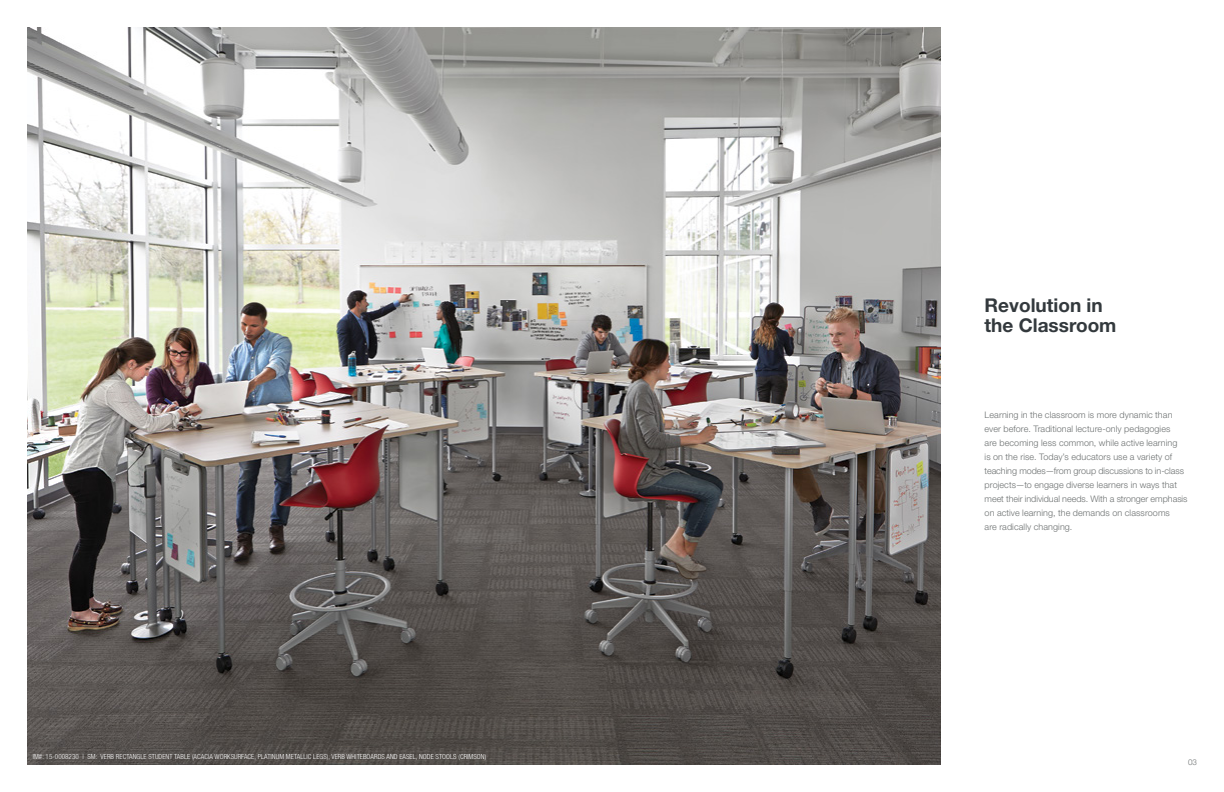
<style>
.page{position:relative;width:1224px;height:792px;background:#fff}
.page>*{position:absolute;margin:0;border:0;box-sizing:border-box;transform-origin:0 0}
.t1{font:700 19px/20px "Helvetica Neue LT Pro";color:#33393d}
.t2{font:300 9px/14px "Helvetica Neue LT Pro";letter-spacing:.01em;color:#6c7070}
.t3{font:300 8px "Helvetica Neue LT Pro";color:#6c7070}
.t4{font:300 condensed 7px "Helvetica Neue LT Pro";letter-spacing:.01em;color:#fff}
</style>
<div class="page">
<img style="left:27px;top:27px;width:913px;height:738px">
<p class="t4" style="left:33px;top:753px;width:455px">IM#: 15-0008230 | SM: VERB RECTANGLE STUDENT TABLE (ACACIA WORKSURFACE, PLATINUM METALLIC LEGS), VERB WHITEBOARDS AND EASEL, NODE STOOLS (CRIMSON)</p>
<h1 class="t1" style="left:985px;top:294px;width:133px">Revolution in the Classroom</h1>
<p class="t2" style="left:985px;top:407px;width:204px">Learning in the classroom is more dynamic than ever before. Traditional lecture-only pedagogies<br>are becoming less common, while active learning<br>is on the rise. Today’s educators use a variety of teaching modes—from group discussions to in-class projects—to engage diverse learners in ways that meet their individual needs. With a stronger emphasis on active learning, the demands on classrooms<br>are radically changing.</p>
<p class="t3" style="left:1188px;top:757px;width:10px">03</p>
</div>
